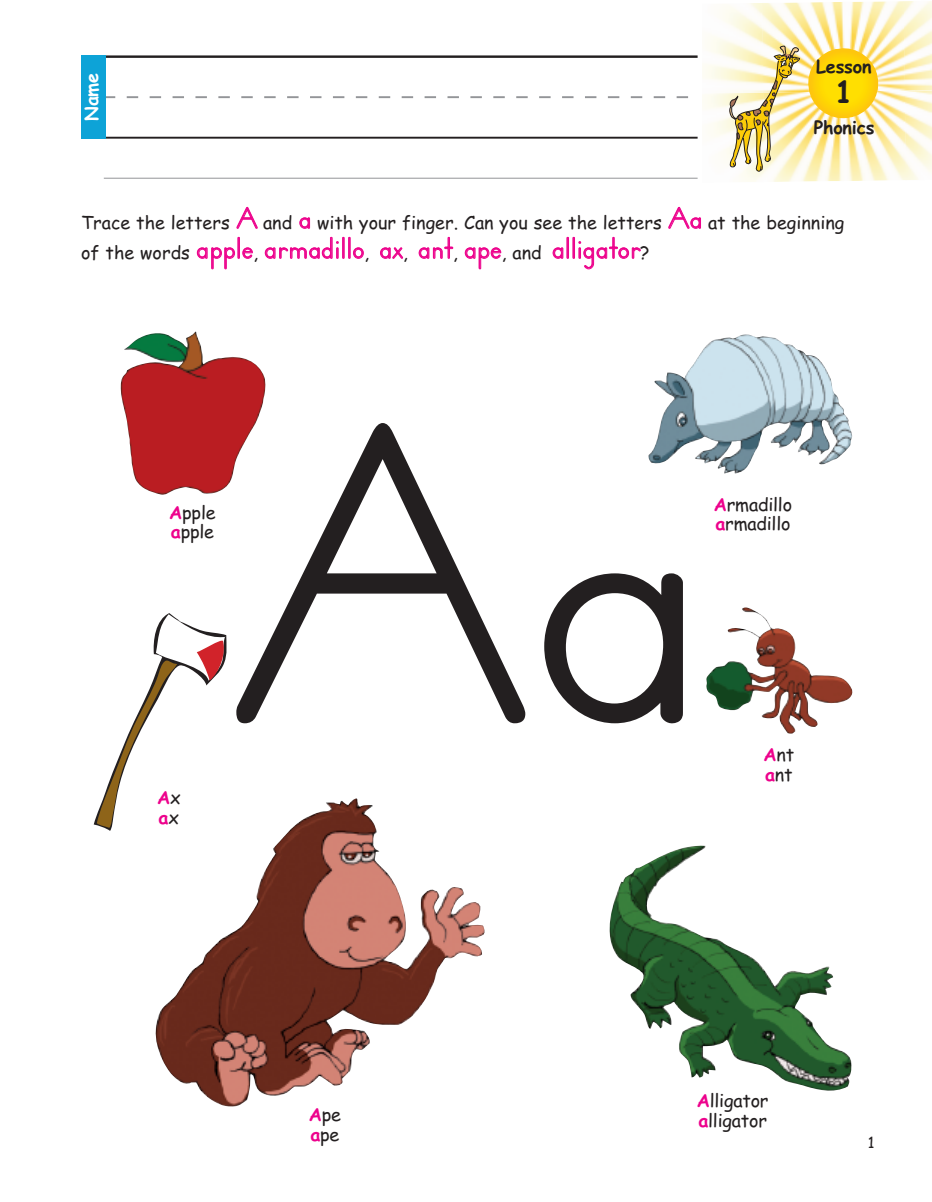
<style>
.page{position:relative;width:932px;height:1202px;background:#fff}
.page>*{position:absolute;margin:0;border:0;box-sizing:border-box;transform-origin:0 0}
.t1{font:450px "ZB Manuscript";color:#231f20}
.t2{font:31.5px "ZB Manuscript";color:#ed028c}
.t3{font:700 30px "Comic Sans MS";color:#231f20}
.t4{font:18px/19.5px "Comic Sans MS";color:#231f20}
.t5{font:700 18px "Comic Sans MS";letter-spacing:-.01em;color:#231f20}
.t6{font:700 18px "Comic Sans MS";color:#fff}
.t7{font:700 18px/19.5px "Comic Sans MS";color:#ed028c}
.t8{font:15px "Comic Sans MS";color:#231f20}
.s1{font-family:"ZB Manuscript";font-size:31.5px;color:#ed028c}
.s2{font-family:"Comic Sans MS";font-size:18px;color:#231f20}
.s3{font-weight:700;color:#ed028c}
.s4{font-weight:400;color:#231f20}
</style>
<div class="page">
<img style="left:702px;top:3px;width:61px;height:179px">
<img style="left:762px;top:1px;width:141px;height:90px">
<img style="left:903px;top:1px;width:29px;height:179px">
<img style="left:763px;top:91px;width:143px;height:91px">
<svg style="left:806px;top:46px;width:74px;height:75px;background:#fddb3b"></svg>
<hr style="left:104px;top:178px;width:593px;height:1px;background:#939598">
<hr style="left:104px;top:137px;width:593px;height:2px;background:#231f20">
<svg style="left:106px;top:96px;width:582px;height:2px"></svg>
<hr style="left:104px;top:55px;width:593px;height:3px;background:#231f20">
<div style="left:81px;top:55px;width:25px;height:84px;background:#0da3d7"></div>
<svg style="left:729px;top:46px;width:71px;height:126px"></svg>
<img style="left:609px;top:845px;width:243px;height:246px">
<img style="left:706px;top:607px;width:147px;height:126px">
<img style="left:155px;top:798px;width:329px;height:309px">
<img style="left:648px;top:334px;width:204px;height:139px">
<img style="left:120px;top:331px;width:146px;height:164px">
<svg style="left:94px;top:613px;width:134px;height:218px"></svg>
<p class="t6" style="left:81px;top:121px;width:50px;rotate:-90deg">Name</p>
<p class="t5" style="left:816px;top:56px;width:57px">Lesson</p>
<h3 class="t3" style="left:834px;top:75px;width:20px">1</h3>
<p class="t5" style="left:813px;top:117px;width:62px">Phonics</p>
<p class="t4" style="left:81px;top:213px;width:764px">Trace the letters <span class="s1">A</span> and <span class="s1">a</span> with your finger. Can you see the letters <span class="s1">Aa</span> at the beginning</p>
<h2 class="t2" style="left:81px;top:232px;width:570px"><span class="s2">of the words</span> apple<span class="s2">,</span> armadillo<span class="s2">,</span> ax<span class="s2">,</span> ant<span class="s2">,</span> ape<span class="s2">, and</span> alligator<span class="s2">?</span></h2>
<h1 class="t1" style="left:229px;top:350px;width:487px">Aa</h1>
<p class="t4" style="left:169px;top:503px;width:48px"><span class="s3">A</span>pple <span class="s3">a</span>pple</p>
<p class="t4" style="left:714px;top:494px;width:80px"><span class="s3">A</span>rmadillo <span class="s3">a</span>rmadillo</p>
<p class="t7" style="left:157px;top:788px;width:25px">A<span class="s4">x </span>a<span class="s4">x</span></p>
<p class="t4" style="left:309px;top:1105px;width:34px"><span class="s3">A</span>pe <span class="s3">a</span>pe</p>
<p class="t4" style="left:763px;top:745px;width:32px"><span class="s3">A</span>nt <span class="s3">a</span>nt</p>
<p class="t4" style="left:697px;top:1091px;width:73px"><span class="s3">A</span>lligator <span class="s3">a</span>lligator</p>
<p class="t8" style="left:867px;top:1133px;width:8px">1</p>
</div>
